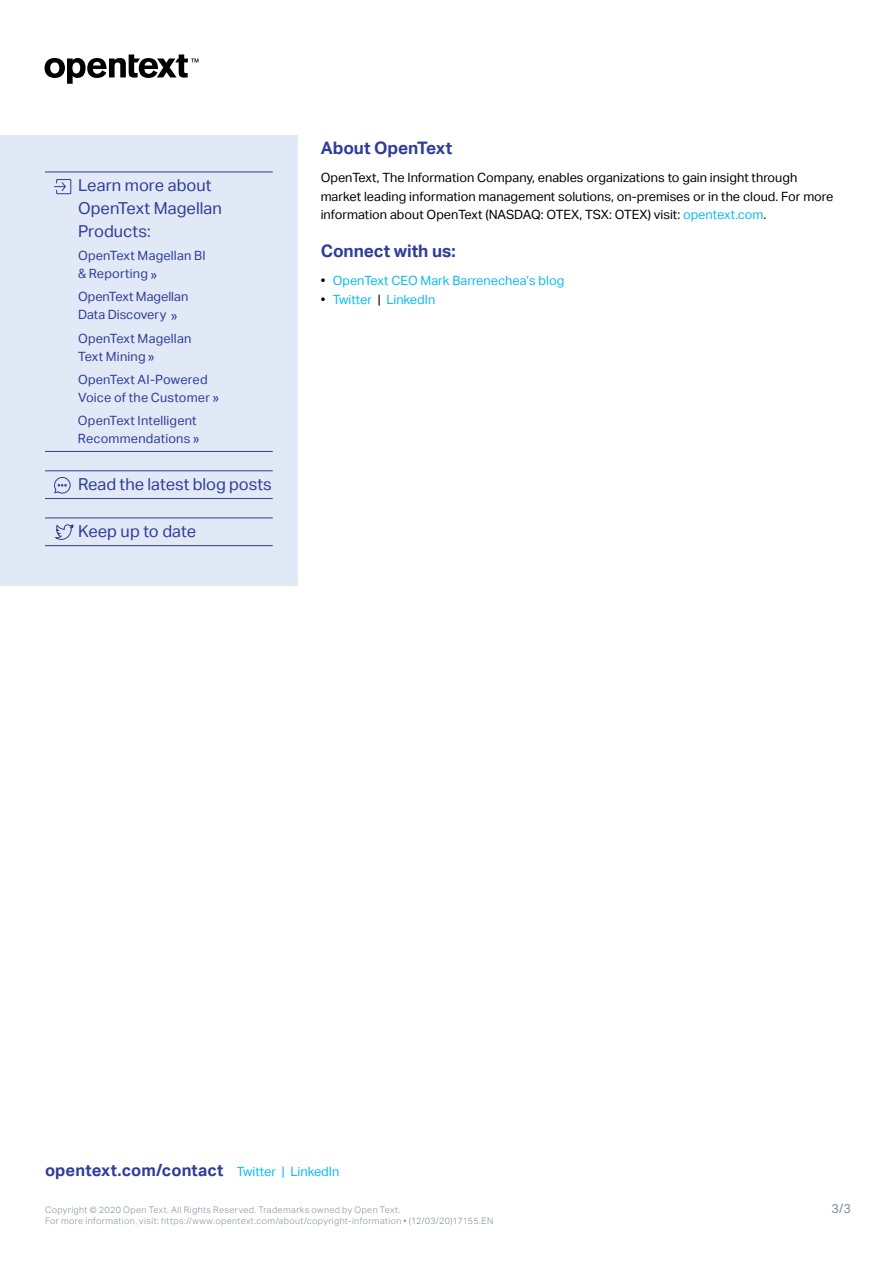
<style>
.page{position:relative;width:893px;height:1263px;background:#fff}
.page>*{position:absolute;margin:0;border:0;box-sizing:border-box;transform-origin:0 0}
.t1{font:700 17.25px "Aktiv Grotesk";color:#2e3d98}
.t2{font:16.5px/23.1px "Aktiv Grotesk";color:#2e3d98}
.t3{font:700 16.5px "Aktiv Grotesk";letter-spacing:.005em;color:#2e3d98}
.t4{font:12.75px/18.8px "Aktiv Grotesk";color:#000}
.t5{font:12.75px/18px "Aktiv Grotesk";letter-spacing:.015em;color:#2e3d98}
.t6{font:12.75px "Aktiv Grotesk";color:#09bcef}
.t7{font:12.75px "Aktiv Grotesk";color:#7e929f}
.t8{font:300 9px "Aktiv Grotesk";letter-spacing:.04em;color:#7e929f}
.s1{color:#09bcef}
.s2{color:#000}
</style>
<div class="page">
<svg style="left:45px;top:55px;width:153px;height:29px"></svg>
<div style="left:0;top:135px;width:297px;height:450px;background:#e1e8f6"></div>
<hr style="left:45px;top:172px;width:228px;height:1px;background:#2e3d98">
<hr style="left:45px;top:451px;width:228px;height:1px;background:#2e3d98">
<hr style="left:45px;top:470px;width:228px;height:1px;background:#2e3d98">
<hr style="left:45px;top:498px;width:228px;height:1px;background:#2e3d98">
<hr style="left:45px;top:517px;width:228px;height:1px;background:#2e3d98">
<hr style="left:45px;top:545px;width:228px;height:1px;background:#2e3d98">
<svg style="left:54px;top:179px;width:18px;height:16px"></svg>
<svg style="left:54px;top:477px;width:17px;height:17px"></svg>
<svg style="left:54px;top:524px;width:20px;height:16px"></svg>
<p class="t2" style="left:78px;top:174px;width:145px">Learn more about<br>OpenText Magellan<br>Products:</p>
<p class="t5" style="left:78px;top:247px;width:129px">OpenText Magellan BI &amp; Reporting »</p>
<p class="t5" style="left:78px;top:288px;width:112px">OpenText Magellan<br>Data Discovery »</p>
<p class="t5" style="left:78px;top:329px;width:115px">OpenText Magellan<br>Text Mining »</p>
<p class="t5" style="left:78px;top:370px;width:143px">OpenText AI-Powered<br>Voice of the Customer »</p>
<p class="t5" style="left:78px;top:411px;width:123px">OpenText Intelligent<br>Recommendations »</p>
<p class="t2" style="left:78px;top:473px;width:195px">Read the latest blog posts</p>
<p class="t2" style="left:78px;top:520px;width:120px">Keep up to date</p>
<h1 class="t1" style="left:321px;top:138px;width:133px">About OpenText</h1>
<p class="t4" style="left:321px;top:168px;width:514px">OpenText, The Information Company, enables organizations to gain insight through market leading information management solutions, on-premises or in the cloud. For more information about OpenText (NASDAQ: OTEX, TSX: OTEX) visit: <span class="s1">opentext.com</span>.</p>
<h1 class="t1" style="left:321px;top:241px;width:137px">Connect with us:</h1>
<p class="t6" style="left:321px;top:273px;width:245px"><span class="s2">•</span> OpenText CEO Mark Barrenechea’s blog</p>
<p class="t6" style="left:321px;top:292px;width:116px"><span class="s2">•</span> Twitter <span class="s2">|</span> LinkedIn</p>
<p class="t3" style="left:45px;top:1160px;width:180px">opentext.com/contact</p>
<p class="t6" style="left:237px;top:1164px;width:104px">Twitter | LinkedIn</p>
<p class="t8" style="left:45px;top:1205px;width:357px">Copyright © 2020 Open Text. All Rights Reserved. Trademarks owned by Open Text.</p>
<p class="t7" style="left:832px;top:1201px;width:21px">3/3</p>
<p class="t8" style="left:45px;top:1215px;width:450px">For more information, visit: https://www.opentext.com/about/copyright-information • (12/03/20)17155.EN</p>
</div>
